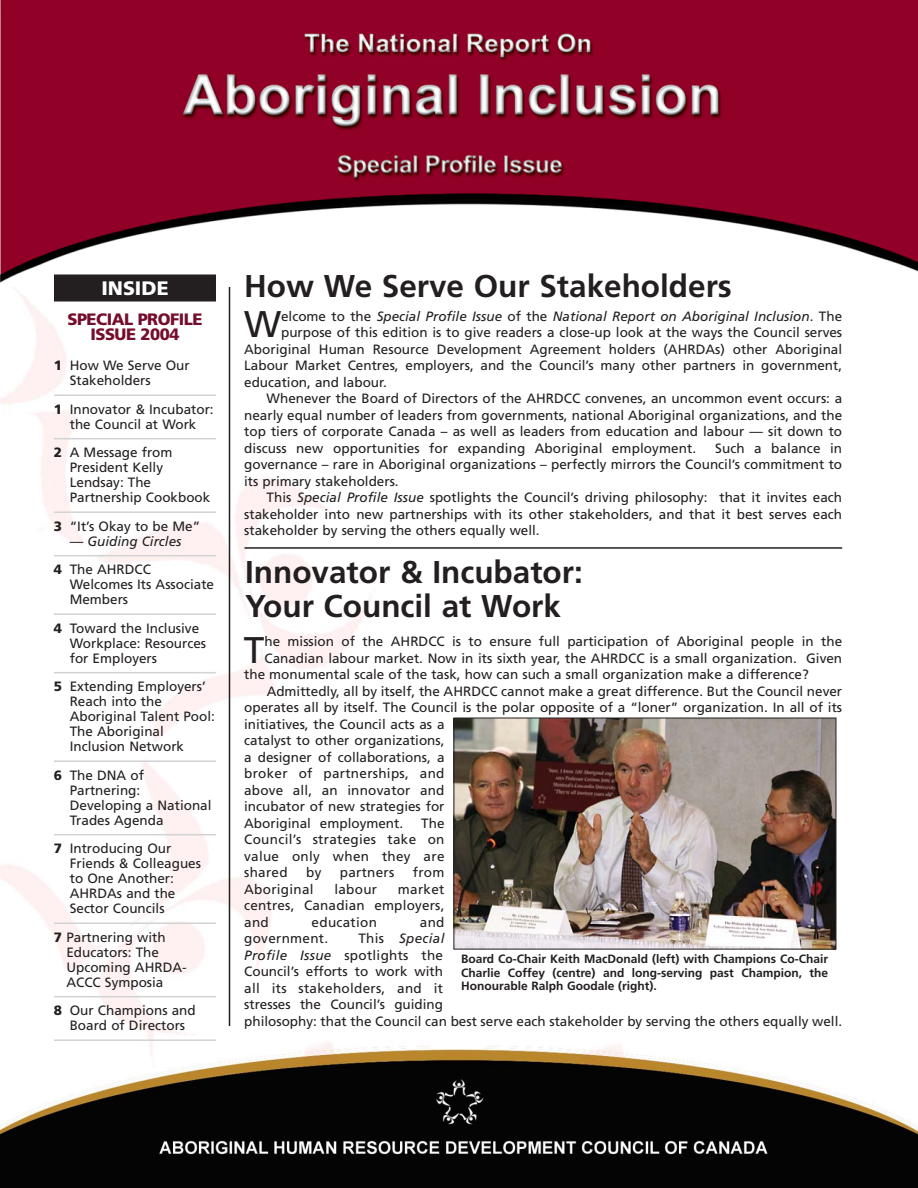
<style>
.page{position:relative;width:918px;height:1188px;background:#fff}
.page>*{position:absolute;margin:0;border:0;box-sizing:border-box;transform-origin:0 0}
.t1{font:37.2px "Frutiger";color:#231f20}
.t2{font:700 31.5px/34.5px "Frutiger";color:#231f20}
.t3{font:900 19.5px "Frutiger";color:#fff}
.t4{font:900 16.5px/15px "Frutiger";letter-spacing:-.03em;color:#750e2c;text-align:center}
.t5{font:13.5px/15px "Frutiger";color:#231f20}
.t6{font:italic 13.5px/28.5px "Frutiger";color:#231f20}
.t7{font:13.5px "Frutiger";letter-spacing:.02em;color:#231f20}
.t8{font:700 12px/13.5px "Frutiger";color:#231f20;text-align:justify}
.s1{font-weight:900}
.s2{font-style:normal}
.s3{font-weight:900;font-style:normal}
.s4{font-style:italic}
</style>
<div class="page">
<img style="left:0;top:287px;width:918px;height:901px">
<hr style="left:244px;top:547px;width:598px;height:2px;background:#231f20">
<hr style="left:229px;top:270px;width:1px;height:756px;background:#231f20">
<img style="left:0;top:0;width:918px;height:286px">
<div style="left:54px;top:274px;width:162px;height:28px;background:#231f20"></div>
<hr style="left:54px;top:394px;width:162px;height:2px;background:#d1d3d4">
<hr style="left:54px;top:438px;width:162px;height:1px;background:#d1d3d4">
<hr style="left:54px;top:511px;width:162px;height:2px;background:#d1d3d4">
<hr style="left:54px;top:555px;width:162px;height:1px;background:#d1d3d4">
<hr style="left:54px;top:613px;width:162px;height:2px;background:#d1d3d4">
<hr style="left:54px;top:672px;width:162px;height:1px;background:#d1d3d4">
<hr style="left:54px;top:760px;width:162px;height:2px;background:#d1d3d4">
<hr style="left:54px;top:834px;width:162px;height:1px;background:#d1d3d4">
<hr style="left:54px;top:922px;width:162px;height:2px;background:#d1d3d4">
<hr style="left:54px;top:996px;width:162px;height:1px;background:#d1d3d4">
<hr style="left:54px;top:1039px;width:162px;height:2px;background:#d1d3d4">
<img style="left:456px;top:720px;width:378px;height:227px">
<div style="left:454px;top:718px;width:382px;height:231px;border:1px solid #231f20"></div>
<div style="left:461px;top:954px;width:367px;height:46px;background:#fff"></div>
<h3 class="t3" style="left:101px;top:281px;width:69px">INSIDE</h3>
<p class="t4" style="left:67px;top:314px;width:137px">SPECIAL PROFILE<br>ISSUE 2004</p>
<p class="t5" style="left:70px;top:359px;width:121px;text-indent:-16px"><span class="s1">1</span> How We Serve Our<br>Stakeholders</p>
<p class="t5" style="left:54px;top:403px;width:161px;text-align:center"><span class="s1">1</span> Innovator &amp; Incubator: the Council at Work</p>
<p class="t5" style="left:70px;top:446px;width:142px;text-indent:-16px"><span class="s1">2</span> A Message from<br>President Kelly<br>Lendsay: The<br>Partnership Cookbook</p>
<p class="t5" style="left:54px;top:520px;width:148px"><span class="s1">3</span> “It’s Okay to be Me”</p>
<p class="t6" style="left:54px;top:528px;width:129px;text-indent:16px"><span class="s2">—</span> Guiding Circles<br><span class="s3">4</span> <span class="s2">The AHRDCC</span></p>
<p class="t5" style="left:70px;top:578px;width:146px">Welcomes Its Associate<br>Members</p>
<p class="t5" style="left:70px;top:622px;width:138px;text-indent:-16px"><span class="s1">4</span> Toward the Inclusive<br>Workplace: Resources for Employers</p>
<p class="t5" style="left:70px;top:680px;width:147px;text-indent:-16px"><span class="s1">5</span> Extending Employers’<br>Reach into the<br>Aboriginal Talent Pool:<br>The Aboriginal<br>Inclusion Network</p>
<p class="t5" style="left:70px;top:769px;width:143px;text-indent:-16px"><span class="s1">6</span> The DNA of<br>Partnering:<br>Developing a National<br>Trades Agenda</p>
<p class="t5" style="left:70px;top:842px;width:133px;text-indent:-16px"><span class="s1">7</span> Introducing Our<br>Friends &amp; Colleagues to One Another:<br>AHRDAs and the<br>Sector Councils</p>
<p class="t5" style="left:66px;top:931px;width:122px;text-indent:-12px"><span class="s1">7</span> Partnering with<br>Educators: The<br>Upcoming AHRDA-<br>ACCC Symposia</p>
<p class="t5" style="left:54px;top:1004px;width:143px;text-align:center"><span class="s1">8</span> Our Champions and<br>Board of Directors</p>
<h2 class="t2" style="left:244px;top:271px;width:489px">How We Serve Our Stakeholders</h2>
<h1 class="t1" style="left:244px;top:309px;width:39px">W</h1>
<p class="t6" style="left:281px;top:303px;width:563px"><span class="s2">elcome to the</span> Special Profile Issue <span class="s2">of the</span> National Report on Aboriginal Inclusion<span class="s2">. The</span></p>
<p class="t5" style="left:281px;top:326px;width:563px">purpose of this edition is to give readers a close-up look at the ways the Council serves</p>
<p class="t5" style="left:244px;top:343px;width:600px">Aboriginal Human Resource Development Agreement holders (AHRDAs) other Aboriginal</p>
<p class="t5" style="left:244px;top:359px;width:600px">Labour Market Centres, employers, and the Council’s many other partners in government,</p>
<p class="t5" style="left:244px;top:376px;width:144px">education, and labour.</p>
<p class="t5" style="left:267px;top:392px;width:577px">Whenever the Board of Directors of the AHRDCC convenes, an uncommon event occurs: a</p>
<p class="t5" style="left:244px;top:409px;width:600px">nearly equal number of leaders from governments, national Aboriginal organizations, and the</p>
<p class="t5" style="left:244px;top:425px;width:599px">top tiers of corporate Canada – as well as leaders from education and labour — sit down to</p>
<p class="t5" style="left:244px;top:442px;width:454px">discuss new opportunities for expanding Aboriginal employment.</p>
<p class="t5" style="left:244px;top:441px;width:600px;line-height:16.5px;text-align:justify;text-indent:471px">Such a balance in governance – rare in Aboriginal organizations – perfectly mirrors the Council’s commitment to its primary stakeholders.</p>
<p class="t5" style="left:244px;top:490px;width:600px;line-height:16.5px;text-align:justify;text-indent:22px">This <span class="s4">Special Profile Issue</span> spotlights the Council’s driving philosophy: that it invites each stakeholder into new partnerships with its other stakeholders, and that it best serves each stakeholder by serving the others equally well.</p>
<h2 class="t2" style="left:245px;top:557px;width:339px">Innovator &amp; Incubator:<br>Your Council at Work</h2>
<h1 class="t1" style="left:244px;top:635px;width:22px">T</h1>
<p class="t5" style="left:264px;top:635px;width:579px">he mission of the AHRDCC is to ensure full participation of Aboriginal people in the</p>
<p class="t5" style="left:264px;top:651px;width:579px">Canadian labour market. Now in its sixth year, the AHRDCC is a small organization. Given</p>
<p class="t5" style="left:244px;top:668px;width:566px">the monumental scale of the task, how can such a small organization make a difference?</p>
<p class="t5" style="left:267px;top:684px;width:577px">Admittedly, all by itself, the AHRDCC cannot make a great difference. But the Council never</p>
<p class="t5" style="left:244px;top:701px;width:600px">operates all by itself. The Council is the polar opposite of a “loner” organization. In all of its</p>
<p class="t5" style="left:244px;top:717px;width:202px">initiatives, the Council acts as a</p>
<p class="t5" style="left:244px;top:734px;width:202px">catalyst to other organizations,</p>
<p class="t5" style="left:244px;top:750px;width:202px">a designer of collaborations, a</p>
<p class="t7" style="left:244px;top:768px;width:202px">broker of partnerships, and</p>
<p class="t5" style="left:244px;top:783px;width:202px">above all, an innovator and</p>
<p class="t5" style="left:244px;top:800px;width:202px">incubator of new strategies for</p>
<p class="t5" style="left:244px;top:816px;width:161px">Aboriginal employment.</p>
<p class="t5" style="left:244px;top:816px;width:202px;line-height:16.5px;text-align:justify;text-indent:177px">The Council’s strategies take on value only when they are shared</p>
<p class="t5" style="left:306px;top:866px;width:17px">by</p>
<p class="t7" style="left:340px;top:867px;width:56px">partners</p>
<p class="t5" style="left:413px;top:866px;width:33px">from</p>
<p class="t7" style="left:244px;top:883px;width:71px">Aboriginal</p>
<p class="t5" style="left:334px;top:882px;width:44px">labour</p>
<p class="t5" style="left:244px;top:882px;width:202px;line-height:16.5px;text-align:justify;text-indent:154px">market centres, Canadian employers, and</p>
<p class="t7" style="left:312px;top:916px;width:67px">education</p>
<p class="t5" style="left:420px;top:915px;width:26px">and</p>
<p class="t7" style="left:244px;top:933px;width:85px">government.</p>
<p class="t5" style="left:244px;top:931px;width:600px;line-height:16.5px;text-indent:114px">This <span class="s4">Special<br>Profile Issue</span> spotlights the<br>Council’s efforts to work with<br>all its stakeholders, and it<br>stresses the Council’s guiding<br>philosophy: that the Council can best serve each stakeholder by serving the others equally well.</p>
<p class="t8" style="left:461px;top:953px;width:369px">Board Co-Chair Keith MacDonald (left) with Champions Co-Chair Charlie Coffey (centre) and long-serving past Champion, the Honourable Ralph Goodale (right).</p>
</div>
